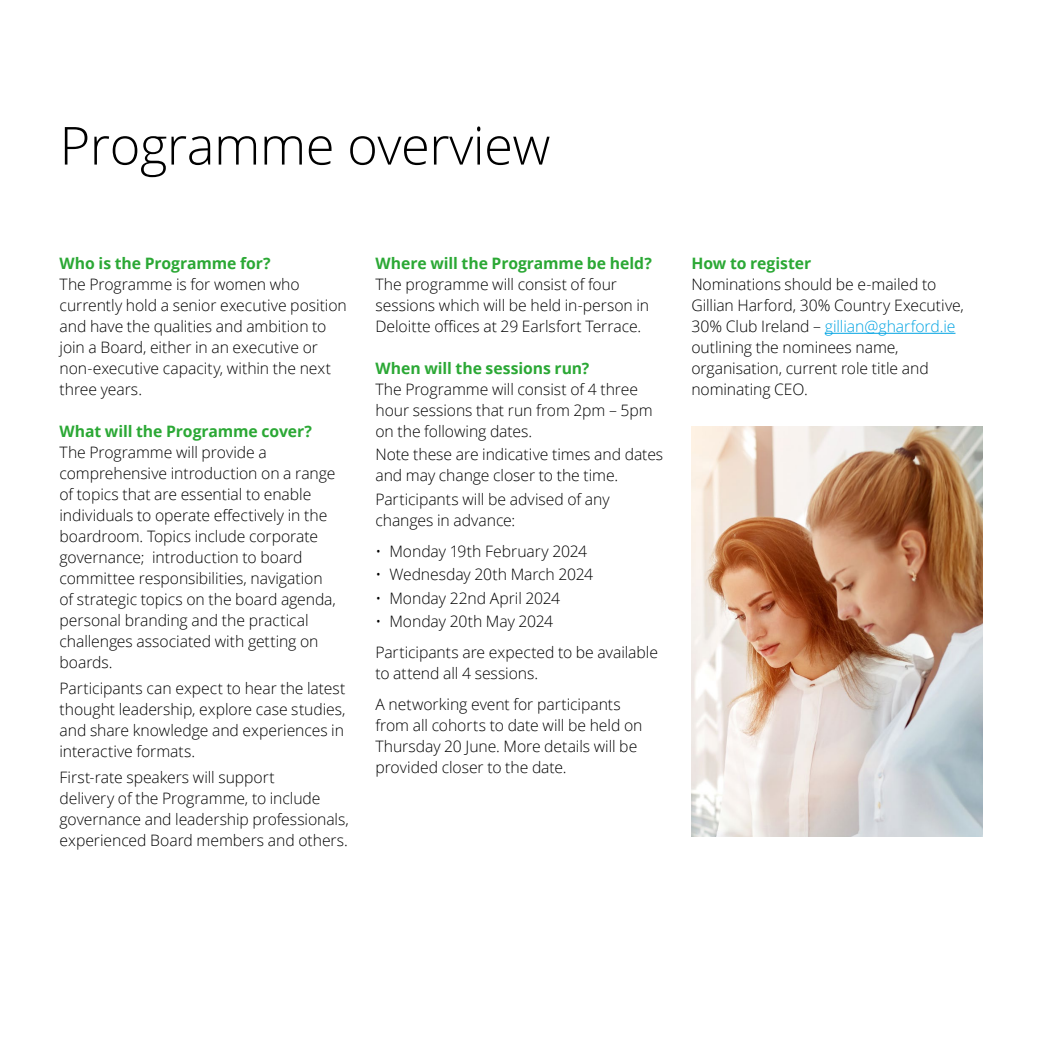
<style>
.page{position:relative;width:1042px;height:1042px;background:#fff}
.page>*{position:absolute;margin:0;border:0;box-sizing:border-box;transform-origin:0 0}
.t1{font:300 52.5px "Open Sans";letter-spacing:-.01em;color:#000}
.t2{font:300 15.75px/21px "Open Sans";letter-spacing:-.005em;color:#000}
.t3{font:700 15.75px "Open Sans";letter-spacing:-.005em;color:#2ba835}
.s1{color:#00a3e2}
</style>
<div class="page">
<hr style="left:825px;top:333px;width:130px;height:1px;background:#00a3e2">
<img style="left:691px;top:427px;width:291px;height:410px">
<h1 class="t1" style="left:60px;top:110px;width:492px">Programme overview</h1>
<p class="t3" style="left:60px;top:252px;width:213px">Who is the Programme for?</p>
<p class="t2" style="left:60px;top:273px;width:289px">The Programme is for women who currently hold a senior executive position and have the qualities and ambition to join a Board, either in an executive or non-executive capacity, within the next three years.</p>
<p class="t3" style="left:60px;top:420px;width:254px">What will the Programme cover?</p>
<p class="t2" style="left:60px;top:441px;width:278px">The Programme will provide a comprehensive introduction on a range of topics that are essential to enable individuals to operate effectively in the boardroom. Topics include corporate governance; introduction to board committee responsibilities, navigation of strategic topics on the board agenda, personal branding and the practical challenges associated with getting on boards.</p>
<p class="t2" style="left:60px;top:677px;width:288px;text-align:justify">Participants can expect to hear the latest thought leadership, explore case studies, and share knowledge and experiences in interactive formats.</p>
<p class="t2" style="left:60px;top:766px;width:291px">First-rate speakers will support<br>delivery of the Programme, to include governance and leadership professionals, experienced Board members and others.</p>
<p class="t3" style="left:375px;top:252px;width:278px">Where will the Programme be held?</p>
<p class="t2" style="left:375px;top:273px;width:275px">The programme will consist of four sessions which will be held in-person in<br>Deloitte offices at 29 Earlsfort Terrace.</p>
<p class="t3" style="left:375px;top:357px;width:215px">When will the sessions run?</p>
<p class="t2" style="left:375px;top:378px;width:279px">The Programme will consist of 4 three hour sessions that run from 2pm – 5pm on the following dates.</p>
<p class="t2" style="left:375px;top:444px;width:289px">Note these are indicative times and dates and may change closer to the time.</p>
<p class="t2" style="left:375px;top:488px;width:236px">Participants will be advised of any changes in advance:</p>
<p class="t2" style="left:375px;top:540px;width:213px">• Monday 19th February 2024</p>
<p class="t2" style="left:375px;top:564px;width:219px">• Wednesday 20th March 2024</p>
<p class="t2" style="left:375px;top:587px;width:186px">• Monday 22nd April 2024</p>
<p class="t2" style="left:375px;top:606px;width:284px;line-height:31px">• Monday 20th May 2024<br>Participants are expected to be available</p>
<p class="t2" style="left:375px;top:657px;width:247px;line-height:31px">to attend all 4 sessions.<br>A networking event for participants</p>
<p class="t2" style="left:375px;top:714px;width:268px">from all cohorts to date will be held on<br>Thursday 20 June. More details will be provided closer to the date.</p>
<p class="t3" style="left:691px;top:252px;width:121px">How to register</p>
<p class="t2" style="left:691px;top:273px;width:274px">Nominations should be e-mailed to Gillian Harford, 30% Country Executive, 30% Club Ireland – <span class="s1">gillian@gharford.ie </span>outlining the nominees name, organisation, current role title and nominating CEO.</p>
</div>
